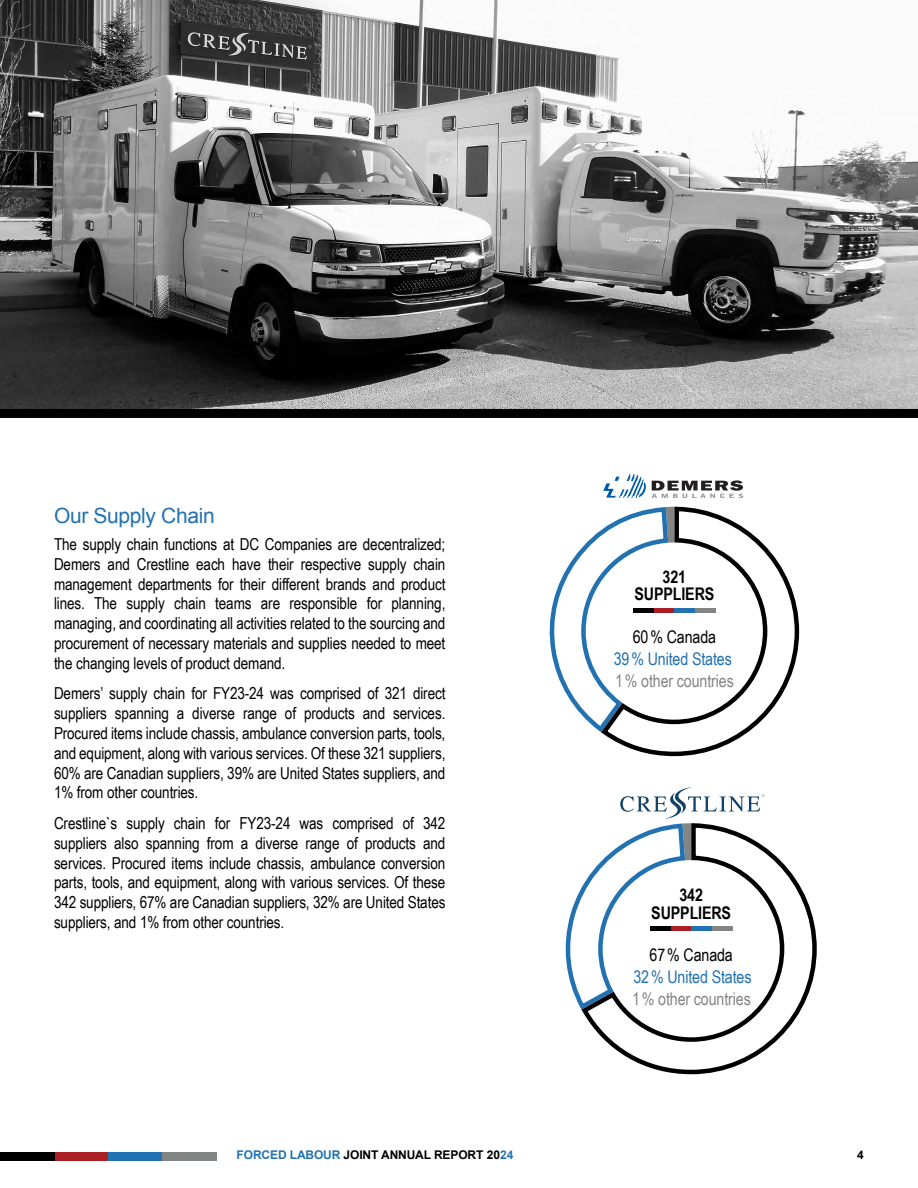
<style>
.page{position:relative;width:918px;height:1188px;background:#fff}
.page>*{position:absolute;margin:0;border:0;box-sizing:border-box;transform-origin:0 0}
.t1{font:21px "Arial";letter-spacing:-.015em;color:#2271b1}
.t2{font:17.4px "Arial Narrow";letter-spacing:-.01em;color:#838484}
.t3{font:17.4px "Arial Narrow";letter-spacing:-.01em;color:#2271b1}
.t4{font:700 17.4px/17.7px "Arial Narrow";letter-spacing:-.01em;color:#000;text-align:center}
.t5{font:17.4px "Arial Narrow";letter-spacing:-.01em;color:#000}
.t6{font:16.5px/19.8px "Arial Narrow";letter-spacing:-.01em;color:#000;text-align:justify}
.t7{font:700 12px "Arial";letter-spacing:-.01em;color:#000}
.s1{color:#2271b1}
</style>
<div class="page">
<svg style="left:603px;top:474px;width:140px;height:24px"></svg>
<svg style="left:549px;top:532px;width:49px;height:198px"></svg>
<svg style="left:598px;top:506px;width:202px;height:251px"></svg>
<div style="left:654px;top:608px;width:20px;height:5px;background:#a91f24"></div>
<div style="left:674px;top:608px;width:21px;height:5px;background:#2271b1"></div>
<div style="left:695px;top:608px;width:20px;height:5px;background:#838484"></div>
<div style="left:633px;top:608px;width:21px;height:5px;background:#000"></div>
<svg style="left:565px;top:787px;width:199px;height:216px"></svg>
<svg style="left:578px;top:821px;width:239px;height:254px"></svg>
<div style="left:671px;top:926px;width:20px;height:5px;background:#a91f24"></div>
<div style="left:691px;top:926px;width:21px;height:5px;background:#2271b1"></div>
<div style="left:712px;top:926px;width:20px;height:5px;background:#838484"></div>
<div style="left:650px;top:926px;width:21px;height:5px;background:#000"></div>
<div style="left:54px;top:1152px;width:54px;height:9px;background:#a91f24"></div>
<div style="left:108px;top:1152px;width:55px;height:9px;background:#2271b1"></div>
<div style="left:163px;top:1152px;width:54px;height:9px;background:#838484"></div>
<div style="left:0;top:1152px;width:54px;height:9px;background:#000"></div>
<svg style="left:0;top:0;width:918px;height:418px"></svg>
<p class="t1" style="left:54px;top:502px;width:162px">Our Supply Chain</p>
<p class="t6" style="left:54px;top:534px;width:393px">The supply chain functions at DC Companies are decentralized; Demers and Crestline each have their respective supply chain management departments for their different brands and product lines. The supply chain teams are responsible for planning, managing, and coordinating all activities related to the sourcing and procurement of necessary materials and supplies needed to meet the changing levels of product demand.</p>
<p class="t6" style="left:54px;top:683px;width:393px">Demers’ supply chain for FY23-24 was comprised of 321 direct suppliers spanning a diverse range of products and services.<br>Procured items include chassis, ambulance conversion parts, tools, and equipment, along with various services. Of these 321 suppliers, 60% are Canadian suppliers, 39% are United States suppliers, and 1% from other countries.</p>
<p class="t6" style="left:54px;top:813px;width:393px">Crestline`s supply chain for FY23-24 was comprised of 342 suppliers also spanning from a diverse range of products and services. Procured items include chassis, ambulance conversion parts, tools, and equipment, along with various services. Of these 342 suppliers, 67% are Canadian suppliers, 32% are United States suppliers, and 1% from other countries.</p>
<p class="t7" style="left:237px;top:1147px;width:278px"><span class="s1">FORCED LABOUR</span> JOINT ANNUAL REPORT 20<span class="s1">24</span></p>
<p class="t4" style="left:635px;top:567px;width:81px">321<br>SUPPLIERS</p>
<p class="t5" style="left:633px;top:624px;width:85px">60% Canada</p>
<p class="t3" style="left:614px;top:646px;width:120px">39% United States</p>
<p class="t2" style="left:615px;top:668px;width:120px">1% other countries</p>
<p class="t4" style="left:651px;top:885px;width:81px">342<br>SUPPLIERS</p>
<p class="t5" style="left:650px;top:942px;width:85px">67% Canada</p>
<p class="t3" style="left:633px;top:964px;width:120px">32% United States</p>
<p class="t2" style="left:632px;top:986px;width:120px">1% other countries</p>
<p class="t7" style="left:857px;top:1147px;width:8px">4</p>
</div>
